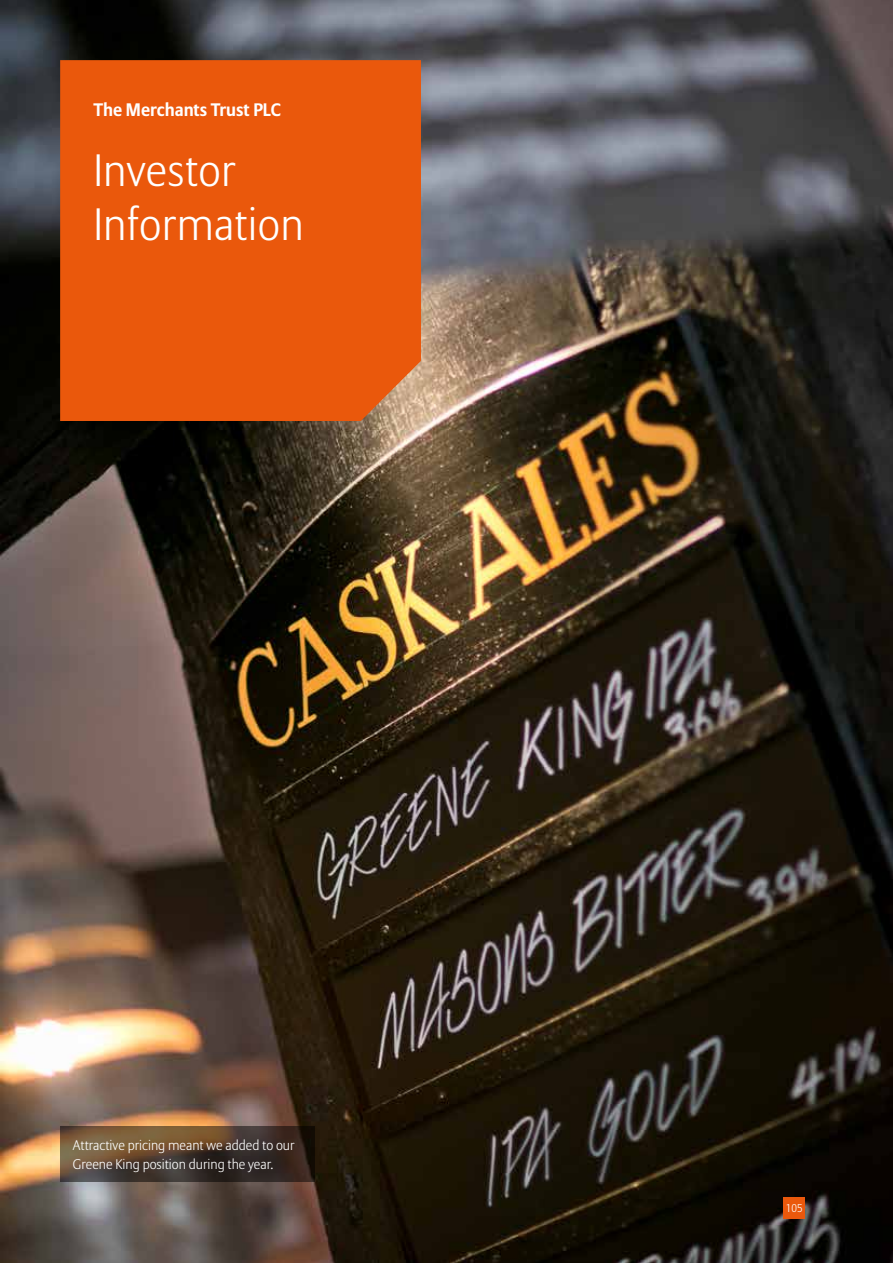
<style>
.page{position:relative;width:893px;height:1263px;background:#fff}
.page>*{position:absolute;margin:0;border:0;box-sizing:border-box;transform-origin:0 0}
.t1{font:300 45px/54px "Allianz Sans";letter-spacing:.005em;color:#fff}
.t2{font:700 18px "Allianz Sans";color:#fff}
.t3{font:300 13.8px/19.5px "Allianz Sans";color:#fff}
.t4{font:300 11.25px "Allianz Sans";color:#fff}
</style>
<div class="page">
<img style="left:0;top:0;width:893px;height:1263px">
<div style="left:60px;top:60px;width:361px;height:361px;background:#ea580c"></div>
<svg style="left:60px;top:1126px;width:255px;height:56px;background:#503e2f"></svg>
<div style="left:783px;top:1197px;width:22px;height:21px;background:#ea580c"></div>
<h2 class="t2" style="left:94px;top:98px;width:189px">The Merchants Trust PLC</h2>
<h1 class="t1" style="left:94px;top:145px;width:212px">Investor<br>Information</h1>
<p class="t3" style="left:73px;top:1136px;width:223px">Attractive pricing meant we added to our<br>Greene King position during the year.</p>
<p class="t4" style="left:786px;top:1201px;width:18px">105</p>
</div>
